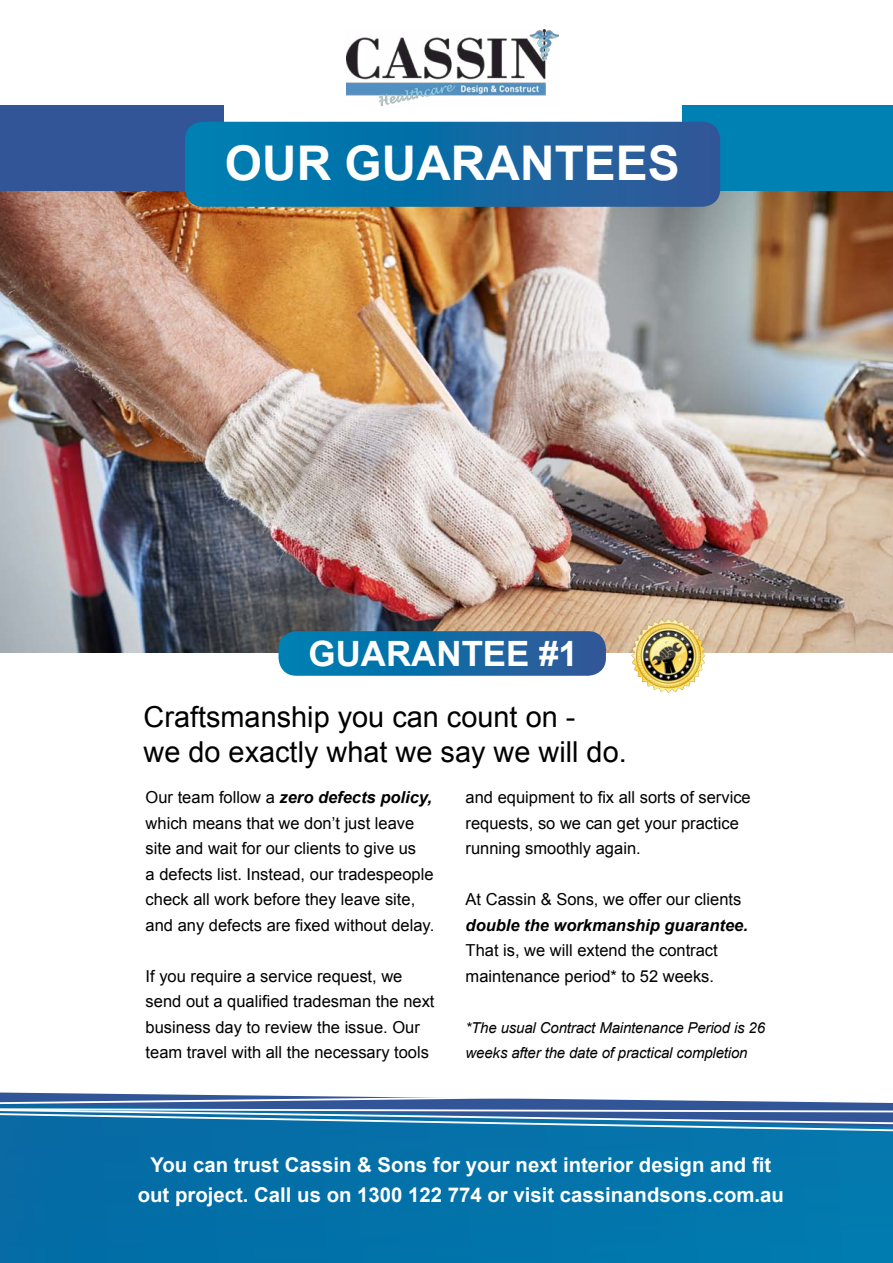
<style>
.page{position:relative;width:893px;height:1263px;background:#fff}
.page>*{position:absolute;margin:0;border:0;box-sizing:border-box;transform-origin:0 0}
.t1{font:700 47.85px "Arial";color:#fff}
.t2{font:700 34.95px "Arial";color:#fff}
.t3{font:28.95px/34.5px "Arial";color:#000}
.t4{font:700 20.4px/29.2px "Arial";color:#fff;text-align:center}
.t5{font:16.5px/25.5px "Arial";color:#000}
.t6{font:italic 700 16.5px "Arial";color:#000}
.t7{font:italic 15px/25.5px "Arial";letter-spacing:-.01em;color:#000}
.s1{font-weight:700;font-style:italic}
</style>
<div class="page">
<img style="left:0;top:191px;width:893px;height:462px">
<div style="left:682px;top:106px;width:211px;height:85px;background:#0081b4"></div>
<div style="left:0;top:106px;width:223px;height:85px;background:#325597"></div>
<div style="left:0;top:1134px;width:893px;height:129px;background:#0372a9"></div>
<svg style="left:0;top:1092px;width:893px;height:42px"></svg>
<svg style="left:185px;top:122px;width:535px;height:85px;background:#126ba4"></svg>
<svg style="left:279px;top:631px;width:327px;height:45px;background:#166da5"></svg>
<img style="left:630px;top:618px;width:76px;height:75px">
<img style="left:347px;top:29px;width:211px;height:77px">
<h1 class="t1" style="left:225px;top:132px;width:456px">OUR GUARANTEES</h1>
<h2 class="t2" style="left:309px;top:631px;width:271px">GUARANTEE #1</h2>
<h3 class="t3" style="left:144px;top:700px;width:485px">Craftsmanship you can count on -<br>we do exactly what we say we will do.</h3>
<p class="t5" style="left:146px;top:785px;width:290px">Our team follow a <span class="s1">zero defects policy, </span>which means that we don’t just leave site and wait for our clients to give us<br>a defects list. Instead, our tradespeople check all work before they leave site, and any defects are fixed without delay.</p>
<p class="t5" style="left:146px;top:963px;width:290px">If you require a service request, we send out a qualified tradesman the next business day to review the issue. Our team travel with all the necessary tools</p>
<p class="t5" style="left:466px;top:785px;width:287px">and equipment to fix all sorts of service requests, so we can get your practice running smoothly again.</p>
<p class="t5" style="left:466px;top:887px;width:277px">At Cassin &amp; Sons, we offer our clients</p>
<p class="t6" style="left:466px;top:914px;width:284px">double the workmanship guarantee.</p>
<p class="t5" style="left:466px;top:938px;width:254px">That is, we will extend the contract maintenance period* to 52 weeks.</p>
<p class="t7" style="left:466px;top:1015px;width:301px">*The usual Contract Maintenance Period is 26 weeks after the date of practical completion</p>
<p class="t4" style="left:138px;top:1151px;width:648px">You can trust Cassin &amp; Sons for your next interior design and fit out project. Call us on 1300 122 774 or visit cassinandsons.com.au</p>
</div>
